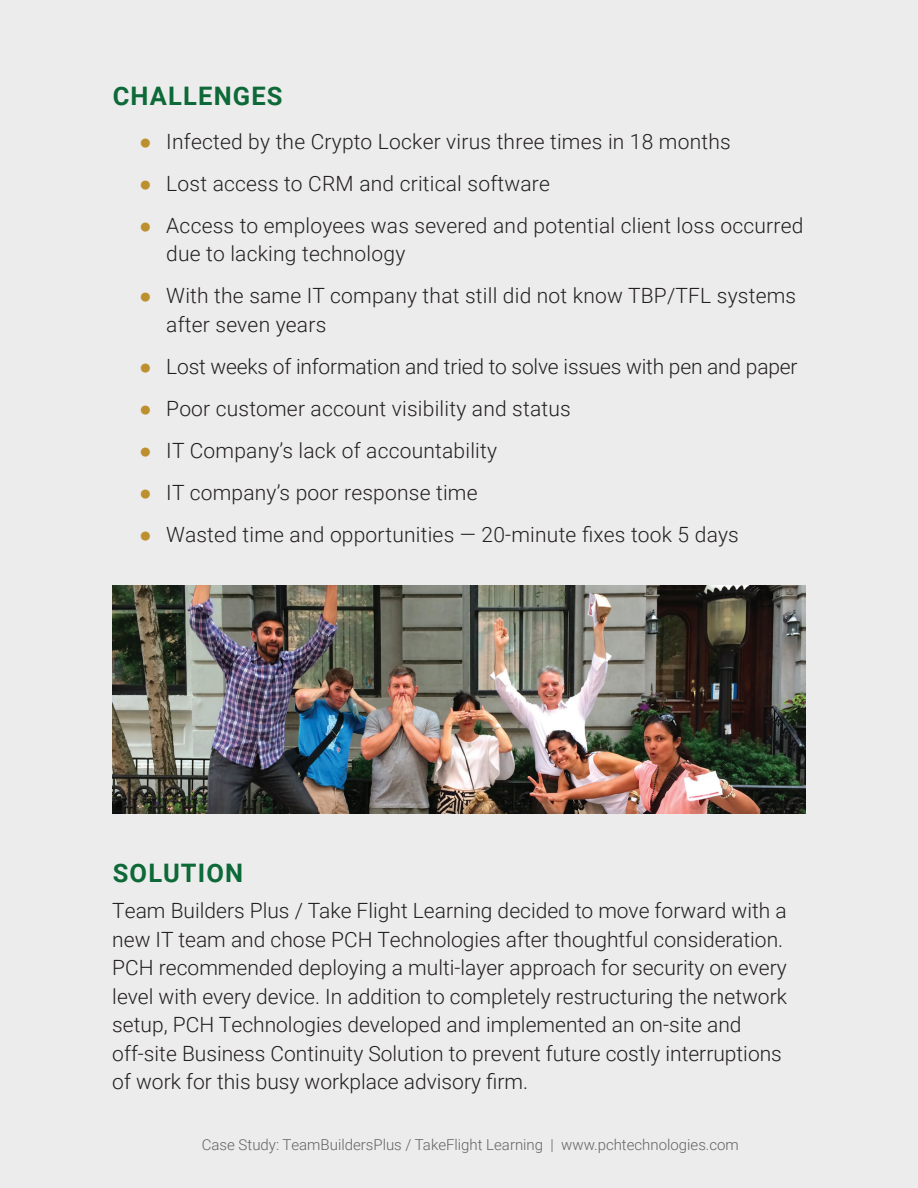
<style>
.page{position:relative;width:918px;height:1188px;background:#ececec}
.page>*{position:absolute;margin:0;border:0;box-sizing:border-box;transform-origin:0 0}
.t1{font:700 25.5px "Roboto";letter-spacing:.045em;color:#0d6937}
.t2{font:300 21px/28.5px "Roboto";color:#231f20}
.t3{font:300 15px "Roboto";color:#636366}
.s1{font-family:"Arial";font-weight:400;color:#bd902f}
</style>
<div class="page">
<img style="left:112px;top:585px;width:694px;height:228px">
<p class="t1" style="left:113px;top:78px;width:171px">CHALLENGES</p>
<p class="t2" style="left:139px;top:126px;width:593px"><span class="s1">●</span> Infected by the Crypto Locker virus three times in 18 months</p>
<p class="t2" style="left:139px;top:168px;width:412px"><span class="s1">●</span> Lost access to CRM and critical software</p>
<p class="t2" style="left:166px;top:210px;width:639px;text-indent:-27px"><span class="s1">●</span> Access to employees was severed and potential client loss occurred due to lacking technology</p>
<p class="t2" style="left:166px;top:281px;width:631px;text-indent:-27px"><span class="s1">●</span> With the same IT company that still did not know TBP/TFL systems after seven years</p>
<p class="t2" style="left:139px;top:351px;width:660px"><span class="s1">●</span> Lost weeks of information and tried to solve issues with pen and paper</p>
<p class="t2" style="left:139px;top:393px;width:433px"><span class="s1">●</span> Poor customer account visibility and status</p>
<p class="t2" style="left:139px;top:435px;width:359px"><span class="s1">●</span> IT Company’s lack of accountability</p>
<p class="t2" style="left:139px;top:477px;width:340px"><span class="s1">●</span> IT company’s poor response time</p>
<p class="t2" style="left:139px;top:519px;width:601px"><span class="s1">●</span> Wasted time and opportunities — 20-minute fixes took 5 days</p>
<p class="t1" style="left:113px;top:855px;width:132px">SOLUTION</p>
<p class="t2" style="left:112px;top:896px;width:676px">Team Builders Plus / Take Flight Learning decided to move forward with a new IT team and chose PCH Technologies after thoughtful consideration.<br>PCH recommended deploying a multi-layer approach for security on every level with every device. In addition to completely restructuring the network setup, PCH Technologies developed and implemented an on-site and off-site Business Continuity Solution to prevent future costly interruptions of work for this busy workplace advisory firm.</p>
<p class="t3" style="left:202px;top:1134px;width:539px">Case Study: TeamBuildersPlus / TakeFlight Learning | www.pchtechnologies.com</p>
</div>
